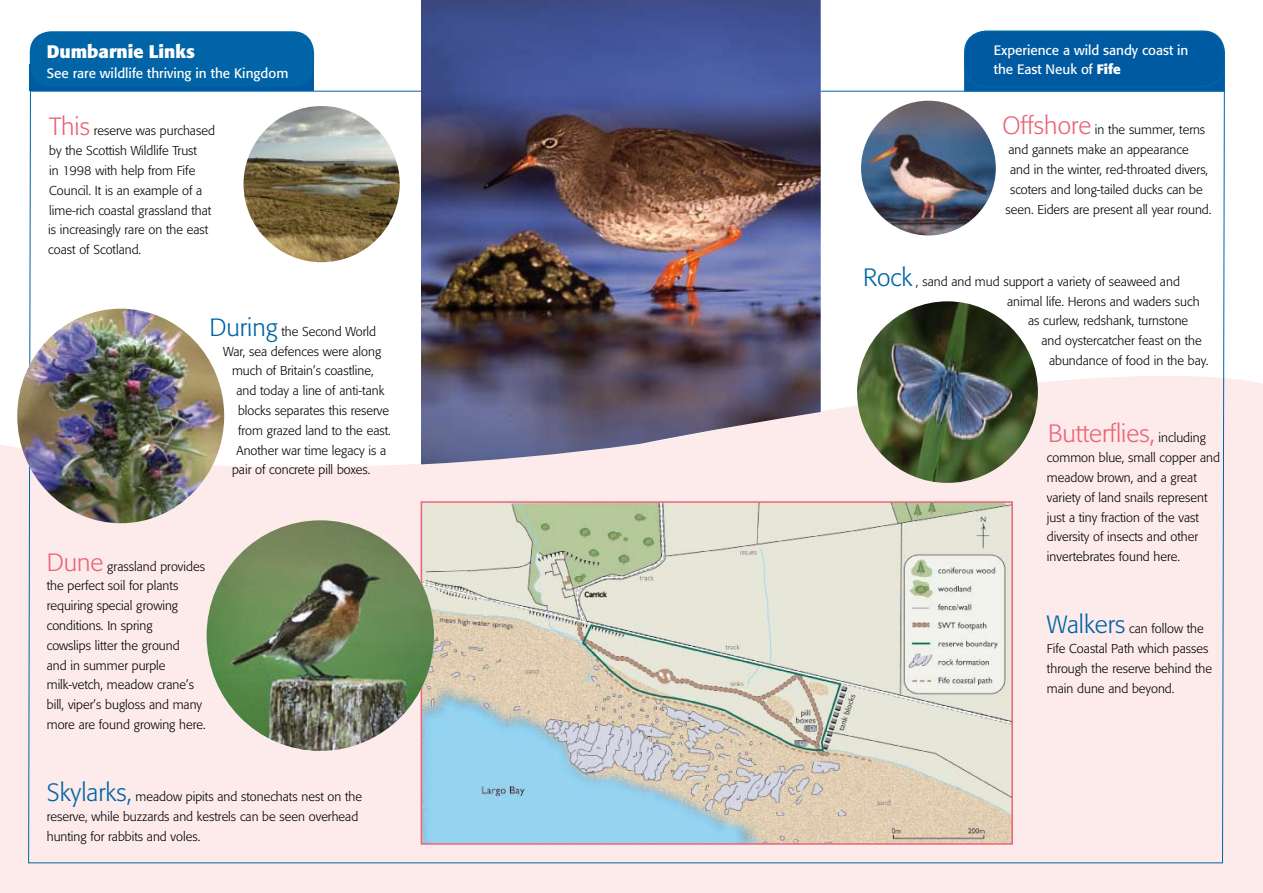
<style>
.page{position:relative;width:1263px;height:893px;background:#fff}
.page>*{position:absolute;margin:0;border:0;box-sizing:border-box;transform-origin:0 0}
.t1{font:300 24.75px "Formata";color:#ea6578}
.t2{font:700 18px "Formata";color:#fff}
.t3{font:13.5px/19.2px "Formata";color:#fff}
.t4{font:300 12.75px/19.8px "Formata";color:#000}
.s1{font-size:24.75px;color:#ea6578}
.s2{font-size:24.75px;color:#0064a6}
.s3{font-weight:700}
.s4{font-size:12.75px;color:#000}
</style>
<div class="page">
<div style="left:0;top:368px;width:1263px;height:525px;background:#fdebeb"></div>
<div style="left:965px;top:57px;width:259px;height:34px;background:#005aa2"></div>
<div style="left:964px;top:56px;width:261px;height:36px;border:2px solid #0064a6"></div>
<div style="left:965px;top:31px;width:259px;height:56px;background:#005aa2;border-radius:21px"></div>
<div style="left:964px;top:31px;width:261px;height:56px;border:2px solid #0064a6;border-radius:21px"></div>
<div style="left:30px;top:65px;width:284px;height:26px;background:#005aa2"></div>
<div style="left:30px;top:31px;width:284px;height:56px;background:#0064a6;border-radius:21px"></div>
<img style="left:28px;top:90px;width:1197px;height:774px">
<img style="left:17px;top:309px;width:207px;height:214px;border-radius:50%">
<img style="left:421px;top:0;width:400px;height:464px">
<h2 class="t2" style="left:47px;top:41px;width:150px">Dumbarnie Links</h2>
<p class="t3" style="left:47px;top:63px;width:243px">See rare wildlife thriving in the Kingdom</p>
<p class="t4" style="left:48px;top:121px;width:168px"><span class="s1">This</span> reserve was purchased by the Scottish Wildlife Trust<br>in 1998 with help from Fife<br>Council. It is an example of a lime-rich coastal grassland that is increasingly rare on the east coast of Scotland.</p>
<p class="t4" style="left:210px;top:322px;width:168px"><span class="s2">During</span> the Second World</p>
<p class="t4" style="left:223px;top:341px;width:160px">War, sea defences were along</p>
<p class="t4" style="left:232px;top:361px;width:143px">much of Britain’s coastline,</p>
<p class="t4" style="left:237px;top:381px;width:149px">and today a line of anti-tank</p>
<p class="t4" style="left:238px;top:401px;width:152px">blocks separates this reserve</p>
<p class="t4" style="left:238px;top:421px;width:154px">from grazed land to the east.</p>
<p class="t4" style="left:237px;top:440px;width:151px">Another war time legacy is a</p>
<p class="t4" style="left:232px;top:460px;width:140px">pair of concrete pill boxes.</p>
<p class="t4" style="left:47px;top:556px;width:160px"><span class="s1">Dune</span> grassland provides the perfect soil for plants requiring special growing conditions. In spring<br>cowslips litter the ground<br>and in summer purple milk-vetch, meadow crane’s bill, viper’s bugloss and many more are found growing here.</p>
<p class="t4" style="left:47px;top:787px;width:317px"><span class="s2">Skylarks,</span> meadow pipits and stonechats nest on the reserve, while buzzards and kestrels can be seen overhead hunting for rabbits and voles.</p>
<p class="t3" style="left:994px;top:41px;width:196px">Experience a wild sandy coast in the East Neuk of <span class="s3">Fife</span></p>
<p class="t4" style="left:1002px;top:120px;width:204px"><span class="s1">Offshore</span> in the summer, terns</p>
<p class="t4" style="left:1008px;top:140px;width:182px">and gannets make an appearance</p>
<p class="t4" style="left:1010px;top:160px;width:200px">and in the winter, red-throated divers,</p>
<p class="t4" style="left:1010px;top:180px;width:194px">scoters and long-tailed ducks can be</p>
<p class="t4" style="left:1005px;top:199px;width:207px">seen. Eiders are present all year round.</p>
<p class="t4" style="left:863px;top:271px;width:318px"><span class="s2">Rock</span> , sand and mud support a variety of seaweed and</p>
<p class="t4" style="left:1007px;top:291px;width:194px">animal life. Herons and waders such</p>
<p class="t4" style="left:1028px;top:311px;width:162px">as curlew, redshank, turnstone</p>
<p class="t4" style="left:1041px;top:331px;width:162px">and oystercatcher feast on the</p>
<p class="t4" style="left:1049px;top:351px;width:161px">abundance of food in the bay.</p>
<h1 class="t1" style="left:1048px;top:419px;width:159px">Butterflies, <span class="s4">including</span></h1>
<p class="t4" style="left:1047px;top:448px;width:174px">common blue, small copper and meadow brown, and a great variety of land snails represent just a tiny fraction of the vast diversity of insects and other invertebrates found here.</p>
<p class="t4" style="left:1047px;top:619px;width:167px"><span class="s2">Walkers</span> can follow the<br>Fife Coastal Path which passes through the reserve behind the main dune and beyond.</p>
</div>
